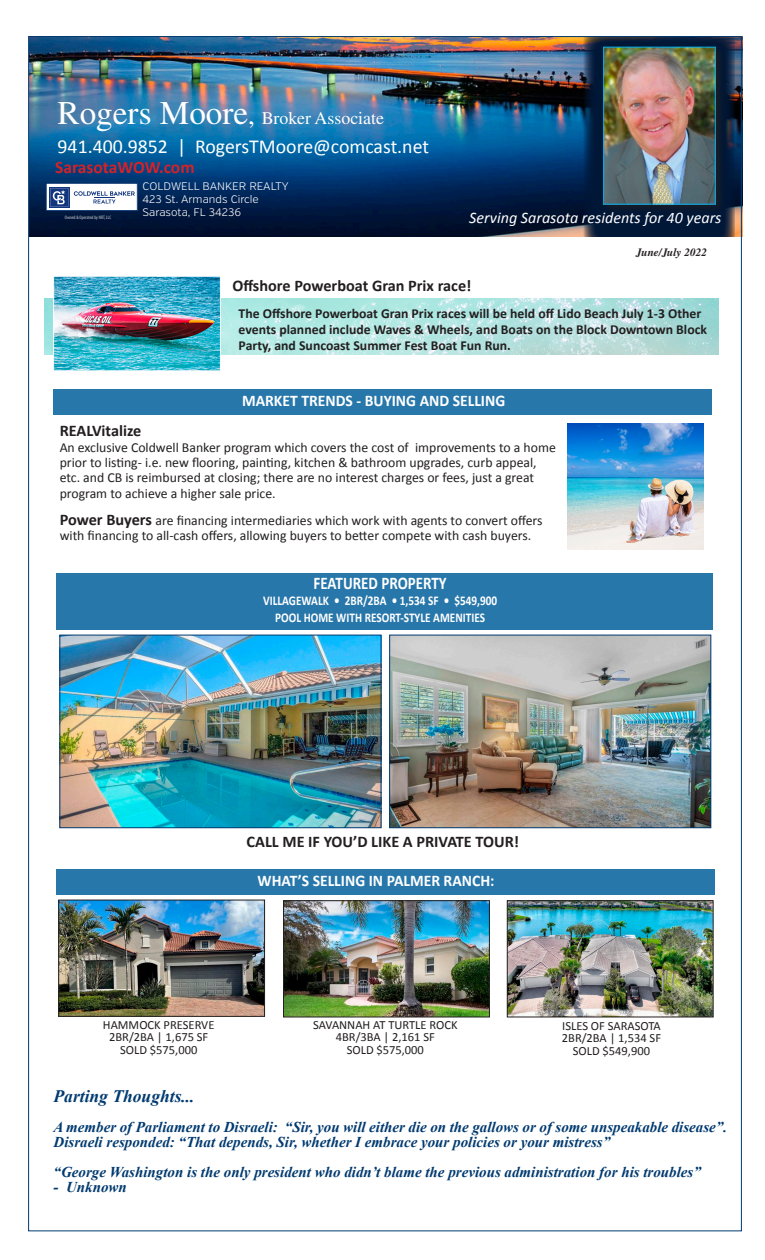
<style>
.page{position:relative;width:765px;height:1260px;background:#fff}
.page>*{position:absolute;margin:0;border:0;box-sizing:border-box;transform-origin:0 0}
.t1{font:19.88px "Calibri";color:#fff}
.t2{font:17.88px "Times";color:#fff}
.t3{font:700 17.88px "Calibri";color:#fff;scale:.84 1}
.t4{font:italic 700 17.5px "Times New Roman";color:#013a70}
.t5{font:700 17.5px "Calibri";color:#d1232a}
.t6{font:700 16.25px "Calibri";color:#231f20}
.t7{font:700 16.25px "Calibri";color:#fff;scale:.96 1}
.t8{font:italic 16.12px "Calibri";color:#fff}
.t9{font:italic 700 15px/15px "Times New Roman";color:#013a70}
.t10{font:13.75px/15px "Calibri";color:#231f20}
.t11{font:700 13.75px/16.2px "Calibri";color:#231f20}
.t12{font:700 13.38px/16.2px "Calibri";color:#fff;text-align:center;scale:.84 1}
.t13{font:12.5px/12.5px "Calibri";color:#231f20;text-align:center}
.t14{font:italic 700 11.25px "Times";color:#231f20}
.t15{font:300 11px/13.1px "Verb";color:#fff}
.t16{font:condensed 5px "Myriad Pro";color:#c5c6c8}
.s1{font-size:33.12px}
.s2{font-size:26.75px}
.s3{font-weight:700;font-size:16.25px}
</style>
<div class="page">
<div style="left:56px;top:870px;width:659px;height:25px;background:#2877ab"></div>
<div style="left:56px;top:573px;width:656px;height:57px;background:#2877ab"></div>
<img style="left:30px;top:38px;width:710px;height:199px">
<svg style="left:584px;top:38px;width:151px;height:199px;background:#0b1f3d"></svg>
<div style="left:600px;top:44px;width:126px;height:171px;background:#231f20;opacity:.75"></div>
<img style="left:605px;top:49px;width:108px;height:153px">
<div style="left:603px;top:47px;width:112px;height:157px;border:1px solid #00aeef"></div>
<div style="left:46px;top:183px;width:91px;height:28px;background:#fff"></div>
<svg style="left:74px;top:191px;width:61px;height:13px"></svg>
<svg style="left:49px;top:187px;width:20px;height:20px"></svg>
<svg style="left:50px;top:188px;width:18px;height:19px"></svg>
<div style="left:46px;top:183px;width:92px;height:28px;border:1px solid #08336e"></div>
<img style="left:509px;top:902px;width:202px;height:113px">
<div style="left:507px;top:900px;width:206px;height:117px;border:1px solid #231f20"></div>
<img style="left:285px;top:902px;width:203px;height:113px">
<div style="left:283px;top:900px;width:207px;height:117px;border:1px solid #231f20"></div>
<img style="left:62px;top:637px;width:317px;height:189px">
<div style="left:60px;top:635px;width:321px;height:193px;border:1px solid #013a70"></div>
<img style="left:392px;top:637px;width:317px;height:189px">
<div style="left:390px;top:635px;width:321px;height:193px;border:1px solid #013a70"></div>
<img style="left:45px;top:298px;width:674px;height:57px">
<img style="left:55px;top:278px;width:164px;height:91px">
<div style="left:53px;top:276px;width:168px;height:95px;border:1px solid #fff"></div>
<div style="left:54px;top:390px;width:658px;height:25px;background:#2877ab"></div>
<img style="left:567px;top:424px;width:137px;height:126px">
<img style="left:60px;top:902px;width:203px;height:113px">
<div style="left:58px;top:900px;width:207px;height:117px;border:1px solid #231f20"></div>
<h2 class="t2" style="left:58px;top:108px;width:328px"><span class="s1">Rogers Moore</span><span class="s2">,</span> Broker Associate</h2>
<h1 class="t1" style="left:58px;top:134px;width:373px">941.400.9852 | RogersTMoore@comcast.net</h1>
<p class="t5" style="left:55px;top:156px;width:141px">SarasotaWOW.com</p>
<p class="t16" style="left:65px;top:214px;width:48px">Owned &amp; Operated by NRT, LLC</p>
<p class="t15" style="left:143px;top:180px;width:148px">COLDWELL BANKER REALTY<br>423 St. Armands Circle<br>Sarasota, FL 34236</p>
<p class="t8" style="left:469px;top:208px;width:254px">Serving Sarasota residents for 40 years</p>
<p class="t14" style="left:636px;top:245px;width:72px">June/July 2022</p>
<p class="t6" style="left:232px;top:275px;width:241px">Offshore Powerboat Gran Prix race!</p>
<p class="t11" style="left:239px;top:305px;width:470px">The Offshore Powerboat Gran Prix races will be held off Lido Beach July 1-3 Other events planned include Waves &amp; Wheels, and Boats on the Block Downtown Block<br>Party, and Suncoast Summer Fest Boat Fun Run.</p>
<p class="t7" style="left:242px;top:391px;width:276px">MARKET TRENDS - BUYING AND SELLING</p>
<p class="t6" style="left:60px;top:420px;width:83px">REALVitalize</p>
<p class="t10" style="left:60px;top:439px;width:498px">An exclusive Coldwell Banker program which covers the cost of improvements to a home prior to listing- i.e. new flooring, painting, kitchen &amp; bathroom upgrades, curb appeal, etc. and CB is reimbursed at closing; there are no interest charges or fees, just a great</p>
<p class="t10" style="left:60px;top:480px;width:484px;line-height:26.2px">program to achieve a higher sale price.<br><span class="s3">Power Buyers</span> are financing intermediaries which work with agents to convert offers</p>
<p class="t10" style="left:60px;top:527px;width:473px">with financing to all-cash offers, allowing buyers to better compete with cash buyers.</p>
<h2 class="t3" style="left:314px;top:572px;width:160px">FEATURED PROPERTY</h2>
<p class="t12" style="left:263px;top:592px;width:280px">VILLAGEWALK • 2BR/2BA • 1,534 SF • $549,900<br>POOL HOME WITH RESORT-STYLE AMENITIES</p>
<p class="t6" style="left:247px;top:831px;width:274px">CALL ME IF YOU’D LIKE A PRIVATE TOUR!</p>
<p class="t7" style="left:258px;top:871px;width:248px">WHAT’S SELLING IN PALMER RANCH:</p>
<p class="t13" style="left:103px;top:1018px;width:113px">HAMMOCK PRESERVE<br>2BR/2BA | 1,675 SF<br>SOLD $575,000</p>
<p class="t13" style="left:313px;top:1018px;width:146px">SAVANNAH AT TURTLE ROCK<br>4BR/3BA | 2,161 SF<br>SOLD $575,000</p>
<p class="t13" style="left:562px;top:1019px;width:101px">ISLES OF SARASOTA<br>2BR/2BA | 1,534 SF<br>SOLD $549,900</p>
<p class="t4" style="left:54px;top:1084px;width:143px">Parting Thoughts...</p>
<p class="t9" style="left:54px;top:1119px;width:675px">A member of Parliament to Disraeli: “Sir, you will either die on the gallows or of some unspeakable disease”.<br>Disraeli responded: “That depends, Sir, whether I embrace your policies or your mistress”</p>
<p class="t9" style="left:54px;top:1164px;width:649px">“George Washington is the only president who didn’t blame the previous administration for his troubles”</p>
<p class="t9" style="left:54px;top:1179px;width:75px">- Unknown</p>
</div>
